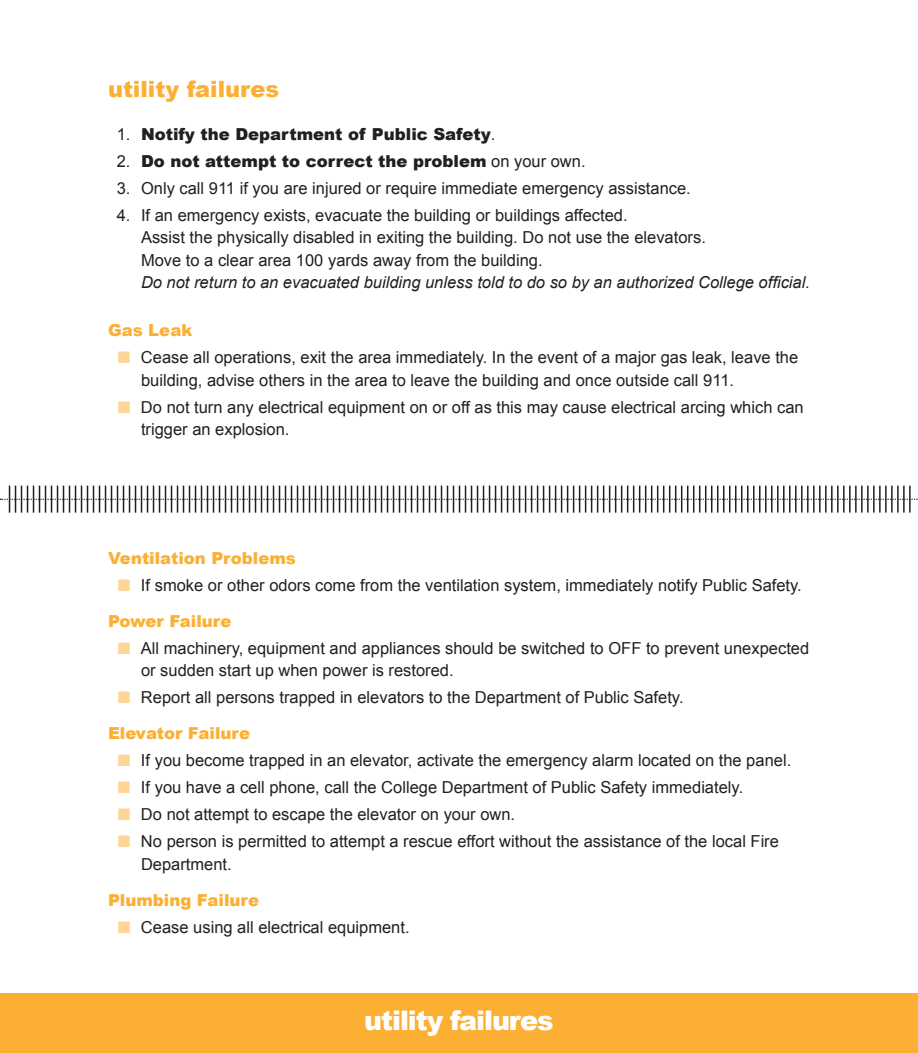
<style>
.page{position:relative;width:918px;height:1053px;background:#fff}
.page>*{position:absolute;margin:0;border:0;box-sizing:border-box;transform-origin:0 0}
.t1{font:900 27px "Arial";letter-spacing:-.04em;color:#fff}
.t2{font:900 22.5px "Arial";color:#fbb033}
.t3{font:16.5px/22.5px "Arial";color:#231f20}
.t4{font:900 16.5px "Arial";color:#231f20}
.t5{font:900 16.5px "Arial";color:#fbb033}
.s1{font-weight:400}
.s2{font-style:italic}
.s3{color:#fed497}
</style>
<div class="page">
<div style="left:0;top:993px;width:918px;height:60px;background:#fbb033"></div>
<svg style="left:0;top:486px;width:918px;height:27px"></svg>
<p class="t2" style="left:108px;top:77px;width:173px">utility failures</p>
<p class="t4" style="left:117px;top:125px;width:380px"><span class="s1">1.</span> Notify the Department of Public Safety<span class="s1">.</span></p>
<p class="t4" style="left:117px;top:152px;width:470px"><span class="s1">2.</span> Do not attempt to correct the problem <span class="s1">on your own.</span></p>
<p class="t3" style="left:117px;top:177px;width:576px">3. Only call 911 if you are injured or require immediate emergency assistance.</p>
<p class="t3" style="left:141px;top:204px;width:671px;text-indent:-24px">4. If an emergency exists, evacuate the building or buildings affected.<br>Assist the physically disabled in exiting the building. Do not use the elevators.<br>Move to a clear area 100 yards away from the building.<br><span class="s2">Do not return to an evacuated building unless told to do so by an authorized College official.</span></p>
<p class="t5" style="left:108px;top:321px;width:86px">Gas Leak</p>
<p class="t3" style="left:141px;top:346px;width:659px;text-indent:-23px"><span class="s3">■</span> Cease all operations, exit the area immediately. In the event of a major gas leak, leave the building, advise others in the area to leave the building and once outside call 911.</p>
<p class="t3" style="left:141px;top:396px;width:664px;text-indent:-23px"><span class="s3">■</span> Do not turn any electrical equipment on or off as this may cause electrical arcing which can trigger an explosion.</p>
<p class="t5" style="left:108px;top:549px;width:189px">Ventilation Problems</p>
<p class="t3" style="left:118px;top:574px;width:685px"><span class="s3">■</span> If smoke or other odors come from the ventilation system, immediately notify Public Safety.</p>
<p class="t5" style="left:108px;top:612px;width:125px">Power Failure</p>
<p class="t3" style="left:141px;top:637px;width:670px;text-indent:-23px"><span class="s3">■</span> All machinery, equipment and appliances should be switched to OFF to prevent unexpected or sudden start up when power is restored.</p>
<p class="t3" style="left:118px;top:686px;width:567px"><span class="s3">■</span> Report all persons trapped in elevators to the Department of Public Safety.</p>
<p class="t5" style="left:108px;top:724px;width:144px">Elevator Failure</p>
<p class="t3" style="left:118px;top:749px;width:675px"><span class="s3">■</span> If you become trapped in an elevator, activate the emergency alarm located on the panel.</p>
<p class="t3" style="left:118px;top:776px;width:627px"><span class="s3">■</span> If you have a cell phone, call the College Department of Public Safety immediately.</p>
<p class="t3" style="left:118px;top:803px;width:399px"><span class="s3">■</span> Do not attempt to escape the elevator on your own.</p>
<p class="t3" style="left:141px;top:830px;width:639px;text-indent:-23px"><span class="s3">■</span> No person is permitted to attempt a rescue effort without the assistance of the local Fire<br>Department.</p>
<p class="t5" style="left:108px;top:891px;width:153px">Plumbing Failure</p>
<p class="t3" style="left:118px;top:916px;width:293px"><span class="s3">■</span> Cease using all electrical equipment.</p>
<p class="t1" style="left:364px;top:1006px;width:191px">utility failures</p>
</div>
